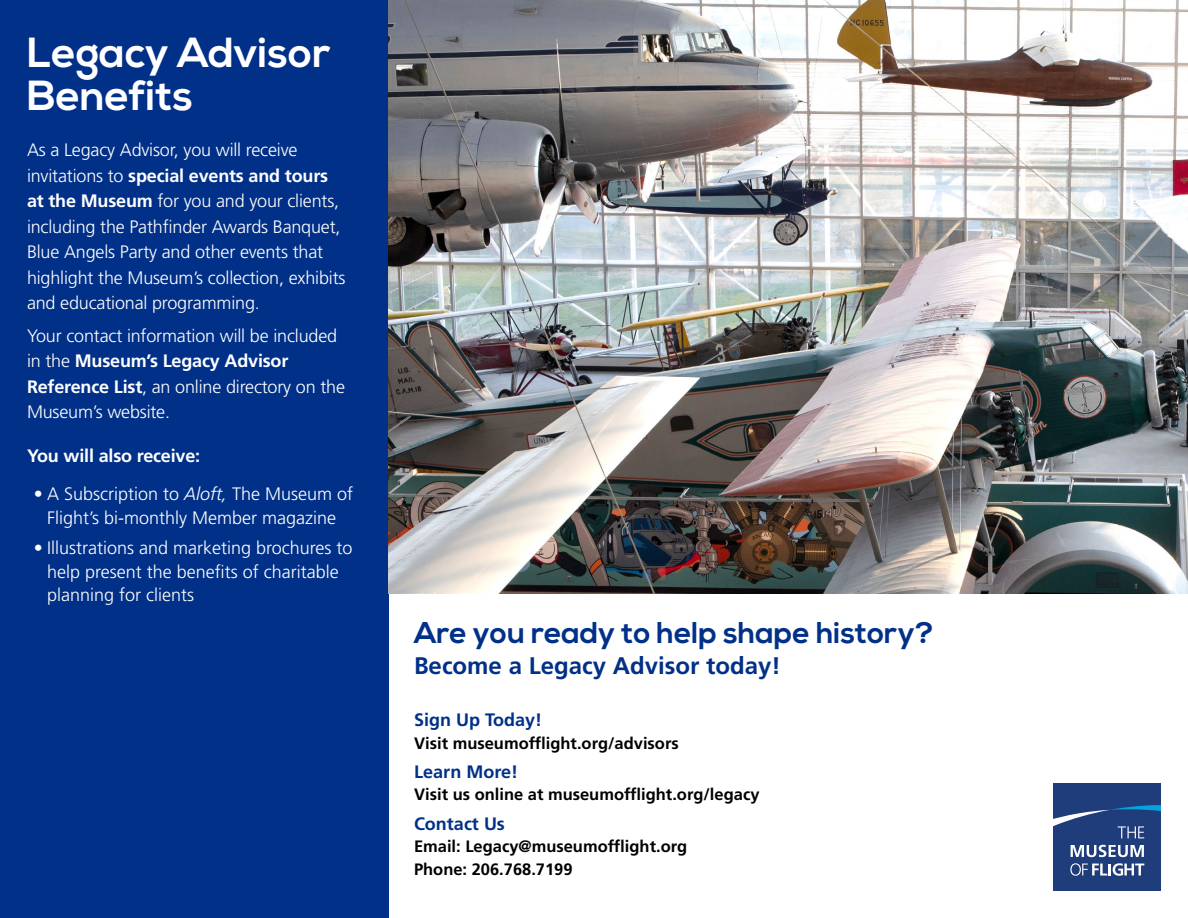
<style>
.page{position:relative;width:1188px;height:918px;background:#fff}
.page>*{position:absolute;margin:0;border:0;box-sizing:border-box;transform-origin:0 0}
.t1{font:700 42px/43.5px "Nexa";color:#fff}
.t2{font:700 30px "Nexa";color:#003087}
.t3{font:700 24px "Frutiger LT Std";color:#003087}
.t4{font:300 18px/25.5px "Frutiger LT Std";letter-spacing:-.01em;color:#fff}
.t5{font:700 18px "Frutiger LT Std";color:#003087}
.t6{font:700 18px "Frutiger LT Std";letter-spacing:-.01em;color:#fff}
.t7{font:700 16.5px/22.5px "Frutiger LT Std";color:#000}
.s1{font-weight:700}
.s2{font-style:italic}
</style>
<div class="page">
<div style="left:1053px;top:783px;width:108px;height:108px;background:#1f3d7b"></div>
<svg style="left:1070px;top:863px;width:74px;height:13px"></svg>
<svg style="left:1053px;top:805px;width:108px;height:52px"></svg>
<div style="left:0;top:0;width:389px;height:918px;background:#003087"></div>
<img style="left:389px;top:0;width:799px;height:594px">
<h1 class="t1" style="left:27px;top:32px;width:305px">Legacy Advisor<br>Benefits</h1>
<p class="t4" style="left:27px;top:138px;width:320px">As a Legacy Advisor, you will receive invitations to <span class="s1">special events and tours at the Museum</span> for you and your clients, including the Pathfinder Awards Banquet, Blue Angels Party and other events that highlight the Museum’s collection, exhibits and educational programming.</p>
<p class="t4" style="left:27px;top:323px;width:320px">Your contact information will be included in the <span class="s1">Museum’s Legacy Advisor Reference List</span>, an online directory on the Museum’s website.</p>
<p class="t6" style="left:27px;top:445px;width:175px">You will also receive:</p>
<p class="t4" style="left:34px;top:482px;width:321px;line-height:24px;text-align:center">• A Subscription to <span class="s2">Aloft,</span> The Museum of<br>Flight’s bi-monthly Member magazine</p>
<p class="t4" style="left:47px;top:537px;width:307px;line-height:23.2px;text-indent:-14px">• Illustrations and marketing brochures to help present the benefits of charitable planning for clients</p>
<h2 class="t2" style="left:414px;top:615px;width:521px">Are you ready to help shape history?</h2>
<h3 class="t3" style="left:414px;top:652px;width:368px">Become a Legacy Advisor today!</h3>
<p class="t5" style="left:414px;top:709px;width:130px">Sign Up Today!</p>
<p class="t7" style="left:414px;top:732px;width:266px">Visit museumofflight.org/advisors</p>
<p class="t5" style="left:414px;top:761px;width:106px">Learn More!</p>
<p class="t7" style="left:414px;top:783px;width:347px">Visit us online at museumofflight.org/legacy</p>
<p class="t5" style="left:414px;top:813px;width:92px">Contact Us</p>
<p class="t7" style="left:414px;top:835px;width:275px">Email: Legacy@museumofflight.org<br>Phone: 206.768.7199</p>
</div>
